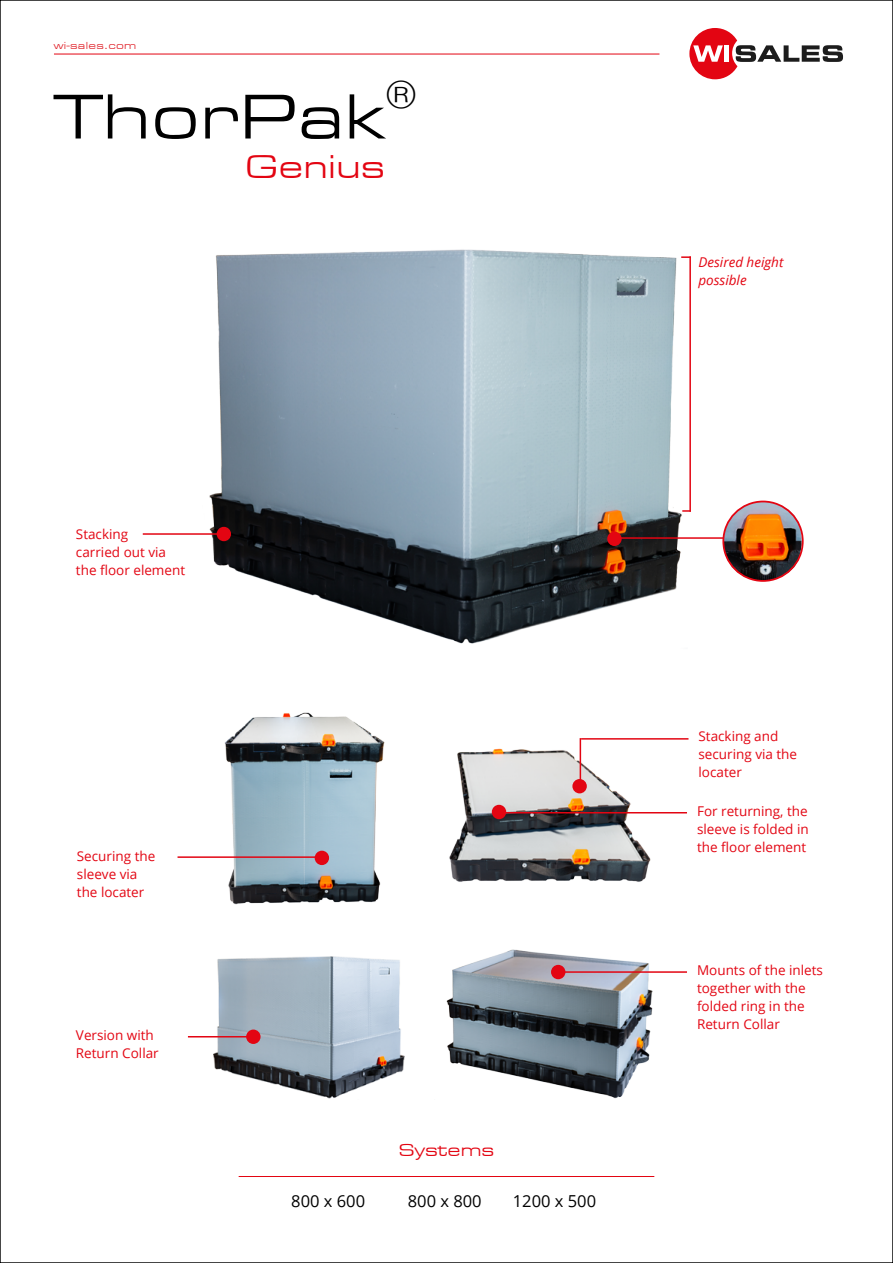
<style>
.page{position:relative;width:893px;height:1263px;background:#fff}
.page>*{position:absolute;margin:0;border:0;box-sizing:border-box;transform-origin:0 0}
.t1{font:65.55px "Eurostile Extended";color:#000}
.t2{font:40.95px "Eurostile Extended";color:#000}
.t3{font:34.2px "Eurostile Extended";color:#e30512}
.t4{font:18px "Eurostile Extended";color:#e30512}
.t5{font:16.5px "Open Sans";color:#000}
.t6{font:13.5px/18px "Open Sans";color:#e30613}
.t7{font:italic 13.5px/18px "Open Sans";color:#e30613}
.t8{font:10.5px "Eurostile Extended";letter-spacing:.025em;color:#e01e26}
</style>
<div class="page">
<img style="left:209px;top:249px;width:473px;height:395px">
<svg style="left:689px;top:28px;width:154px;height:51px"></svg>
<hr style="left:54px;top:54px;width:605px;height:1px;background:#e30512">
<hr style="left:239px;top:1176px;width:415px;height:1px;background:#e30512">
<img style="left:224px;top:712px;width:161px;height:193px">
<img style="left:449px;top:746px;width:210px;height:136px">
<img style="left:446px;top:949px;width:207px;height:150px">
<img style="left:204px;top:956px;width:201px;height:143px">
<hr style="left:617px;top:537px;width:159px;height:2px;background:#e30512">
<hr style="left:143px;top:533px;width:81px;height:2px;background:#e30512">
<hr style="left:554px;top:971px;width:133px;height:2px;background:#e30512">
<hr style="left:188px;top:1036px;width:65px;height:1px;background:#e30512">
<hr style="left:499px;top:812px;width:188px;height:1px;background:#e30512">
<hr style="left:178px;top:856px;width:144px;height:2px;background:#e30512">
<hr style="left:581px;top:738px;width:107px;height:2px;background:#e30512">
<svg style="left:681px;top:256px;width:8px;height:2px"></svg>
<svg style="left:682px;top:510px;width:7px;height:2px"></svg>
<hr style="left:580px;top:738px;width:1px;height:48px;background:#e30512">
<hr style="left:689px;top:256px;width:2px;height:256px;background:#e30512">
<div style="left:607px;top:532px;width:15px;height:14px;background:#e30512;border-radius:50%"></div>
<div style="left:217px;top:527px;width:14px;height:14px;background:#e30512;border-radius:50%"></div>
<div style="left:551px;top:965px;width:14px;height:14px;background:#e30512;border-radius:50%"></div>
<div style="left:246px;top:1029px;width:15px;height:15px;background:#e30512;border-radius:50%"></div>
<div style="left:492px;top:805px;width:14px;height:14px;background:#e30512;border-radius:50%"></div>
<div style="left:315px;top:851px;width:14px;height:14px;background:#e30512;border-radius:50%"></div>
<div style="left:572px;top:779px;width:15px;height:14px;background:#e30512;border-radius:50%"></div>
<img style="left:723px;top:502px;width:80px;height:80px">
<div style="left:722px;top:501px;width:82px;height:81px;border:2px solid #e30512;border-radius:50%"></div>
<p class="t8" style="left:54px;top:40px;width:84px">wi-sales.com</p>
<h2 class="t2" style="left:385px;top:73px;width:34px">®</h2>
<h1 class="t1" style="left:54px;top:82px;width:333px">ThorPak</h1>
<h3 class="t3" style="left:245px;top:149px;width:142px">Genius</h3>
<p class="t6" style="left:76px;top:525px;width:111px">Stacking<br>carried out via the floor element</p>
<p class="t6" style="left:77px;top:847px;width:80px">Securing the sleeve via the locater</p>
<p class="t6" style="left:76px;top:1025px;width:84px">Version with<br>Return Collar</p>
<h3 class="t4" style="left:399px;top:1141px;width:97px">Systems</h3>
<p class="t5" style="left:291px;top:1190px;width:75px">800 x 600</p>
<p class="t5" style="left:408px;top:1190px;width:75px">800 x 800</p>
<p class="t5" style="left:513px;top:1190px;width:85px">1200 x 500</p>
<p class="t7" style="left:698px;top:252px;width:86px">Desired height possible</p>
<p class="t6" style="left:698px;top:726px;width:100px">Stacking and securing via the locater</p>
<p class="t6" style="left:697px;top:802px;width:113px;text-align:justify">For returning, the sleeve is folded in the floor element</p>
<p class="t6" style="left:697px;top:961px;width:127px">Mounts of the inlets together with the folded ring in the<br>Return Collar</p>
</div>
